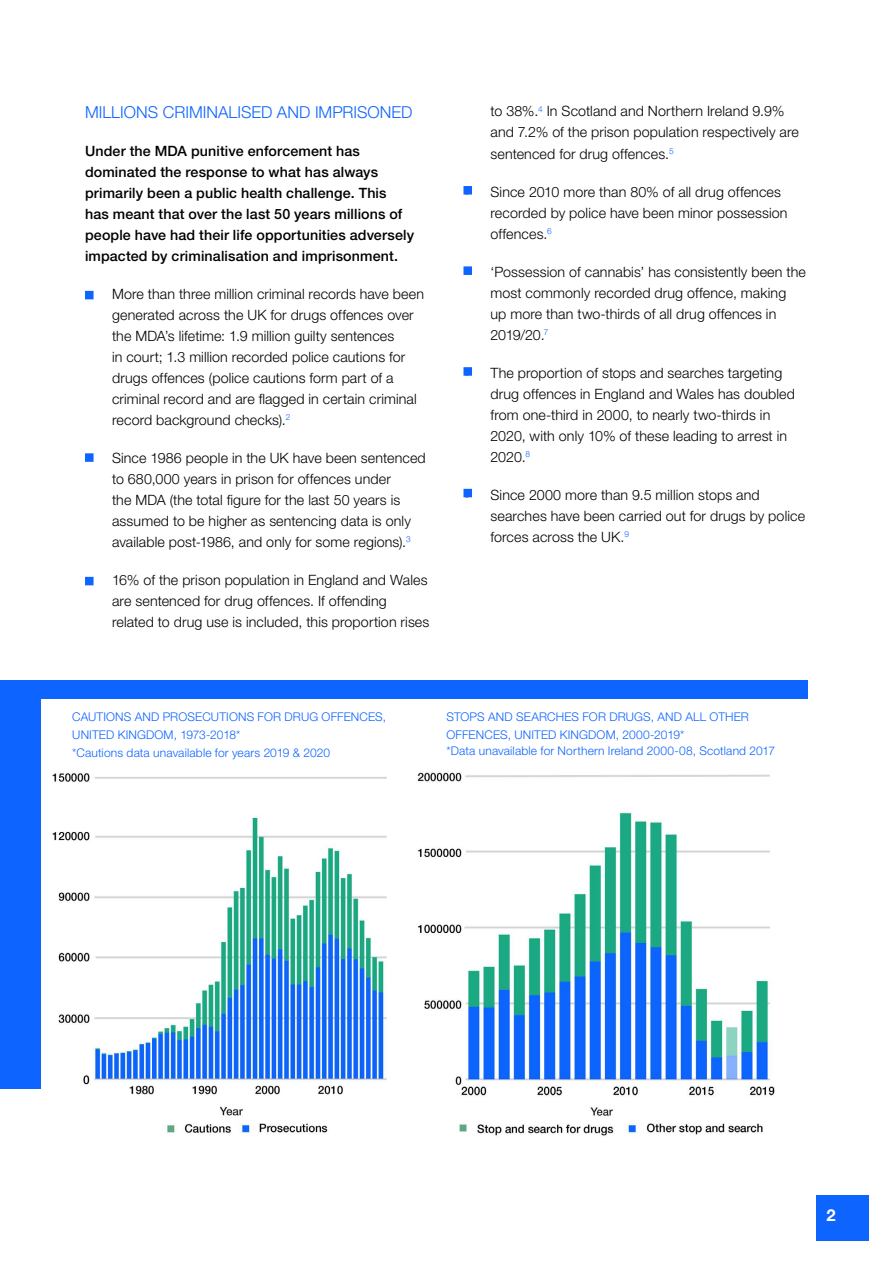
<style>
.page{position:relative;width:893px;height:1263px;background:#fff}
.page>*{position:absolute;margin:0;border:0;box-sizing:border-box;transform-origin:0 0}
.t1{font:300 16.5px "Helvetica Neue LT Std";color:#0d64ff}
.t2{font:700 16.5px "Helvetica Neue LT Std";color:#fff}
.t3{font:300 14.25px/21px "Helvetica Neue LT Std";letter-spacing:.01em;color:#000}
.t4{font:500 14.25px/21px "Helvetica Neue LT Std";letter-spacing:.01em;color:#000}
.t5{font:300 12px/18px "Helvetica Neue LT Std";letter-spacing:.015em;color:#0d64ff}
</style>
<div class="page">
<div style="left:816px;top:1195px;width:53px;height:45px;background:#0d64ff"></div>
<div style="left:0;top:681px;width:808px;height:408px;background:#0d64ff"></div>
<img style="left:41px;top:700px;width:767px;height:436px">
<div style="left:85px;top:291px;width:9px;height:8px;background:#0d64ff;border:2px solid #0d64ff"></div>
<div style="left:85px;top:453px;width:9px;height:9px;background:#0d64ff;border:2px solid #0d64ff"></div>
<div style="left:85px;top:577px;width:9px;height:8px;background:#0d64ff;border:2px solid #0d64ff"></div>
<div style="left:463px;top:186px;width:9px;height:9px;background:#0d64ff;border:2px solid #0d64ff"></div>
<div style="left:463px;top:266px;width:9px;height:9px;background:#0d64ff;border:2px solid #0d64ff"></div>
<div style="left:463px;top:367px;width:9px;height:9px;background:#0d64ff;border:2px solid #0d64ff"></div>
<div style="left:463px;top:489px;width:9px;height:8px;background:#0d64ff;border:2px solid #0d64ff"></div>
<p class="t1" style="left:85px;top:102px;width:329px">MILLIONS CRIMINALISED AND IMPRISONED</p>
<p class="t4" style="left:85px;top:140px;width:331px">Under the MDA punitive enforcement has dominated the response to what has always primarily been a public health challenge. This<br>has meant that over the last 50 years millions of people have had their life opportunities adversely impacted by criminalisation and imprisonment.</p>
<p class="t3" style="left:112px;top:283px;width:313px;text-indent:-27px">• More than three million criminal records have been generated across the UK for drugs offences over the MDA’s lifetime: 1.9 million guilty sentences<br>in court; 1.3 million recorded police cautions for drugs offences (police cautions form part of a criminal record and are flagged in certain criminal record background checks).<sup>2</sup></p>
<p class="t3" style="left:112px;top:447px;width:315px;text-indent:-27px">• Since 1986 people in the UK have been sentenced to 680,000 years in prison for offences under<br>the MDA (the total figure for the last 50 years is assumed to be higher as sentencing data is only available post-1986, and only for some regions).<sup>3</sup></p>
<p class="t3" style="left:112px;top:569px;width:319px;text-indent:-27px">• 16% of the prison population in England and Wales are sentenced for drug offences. If offending related to drug use is included, this proportion rises</p>
<p class="t3" style="left:490px;top:101px;width:310px">to 38%.<sup>4</sup> In Scotland and Northern Ireland 9.9% and 7.2% of the prison population respectively are sentenced for drug offences.<sup>5</sup></p>
<p class="t3" style="left:490px;top:181px;width:298px;text-indent:-27px">• Since 2010 more than 80% of all drug offences recorded by police have been minor possession offences.<sup>6</sup></p>
<p class="t3" style="left:490px;top:261px;width:317px;text-indent:-27px">• ‘Possession of cannabis’ has consistently been the most commonly recorded drug offence, making<br>up more than two-thirds of all drug offences in 2019/20.<sup>7</sup></p>
<p class="t3" style="left:490px;top:362px;width:306px;text-indent:-27px">• The proportion of stops and searches targeting drug offences in England and Wales has doubled from one-third in 2000, to nearly two-thirds in 2020, with only 10% of these leading to arrest in 2020.<sup>8</sup></p>
<p class="t3" style="left:490px;top:484px;width:316px;text-indent:-27px">• Since 2000 more than 9.5 million stops and searches have been carried out for drugs by police forces across the UK.<sup>9</sup></p>
<p class="t5" style="left:72px;top:707px;width:315px">CAUTIONS AND PROSECUTIONS FOR DRUG OFFENCES,<br>UNITED KINGDOM, 1973-2018*<br>*Cautions data unavailable for years 2019 &amp; 2020</p>
<p class="t5" style="left:446px;top:707px;width:304px">STOPS AND SEARCHES FOR DRUGS, AND ALL OTHER<br>OFFENCES, UNITED KINGDOM, 2000-2019*</p>
<p class="t5" style="left:446px;top:741px;width:330px">*Data unavailable for Northern Ireland 2000-08, Scotland 2017</p>
<p class="t2" style="left:826px;top:1205px;width:11px">2</p>
</div>
